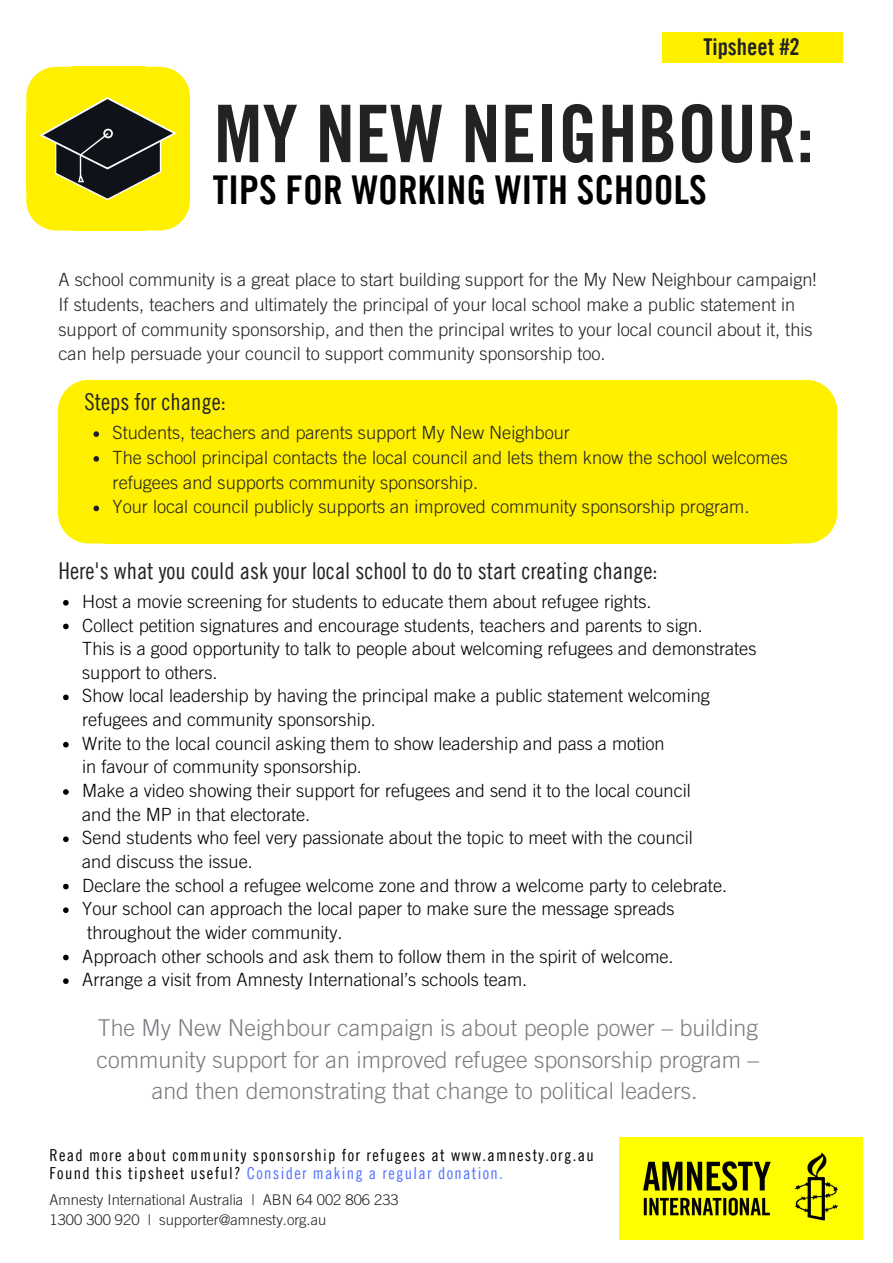
<style>
.page{position:relative;width:893px;height:1263px;background:#fff}
.page>*{position:absolute;margin:0;border:0;box-sizing:border-box;transform-origin:0 0}
.t1{font:79.5px "Amnesty Trade Gothic Bd Cn 20";color:#222}
.t2{font:39.75px "Amnesty Trade Gothic Bd Cn 20";color:#000}
.t3{font:300 23.25px/31.5px "Amnesty Trade Gothic";color:#7a7d81;text-align:center}
.t4{font:23.25px "Amnesty Trade Gothic Cn 18";color:#222}
.t5{font:23.25px "Amnesty Trade Gothic Bd Cn 20";color:#222}
.t6{font:300 18.15px/23.7px "Amnesty Trade Gothic";color:#000}
.t7{font:300 18.15px/24.8px "Amnesty Trade Gothic";color:#222}
.t8{font:16.5px/18px "Amnesty Trade Gothic Cn 18";letter-spacing:.08em;color:#000}
.t9{font:300 14.7px/20.2px "Amnesty Trade Gothic";color:#222}
.s1{color:#5271ff}
</style>
<div class="page">
<svg style="left:791px;top:380px;width:46px;height:49px;background:#fff115"></svg>
<div style="left:789px;top:429px;width:48px;height:71px;background:#fff000"></div>
<div style="left:104px;top:429px;width:687px;height:71px;background:#fff000"></div>
<div style="left:104px;top:380px;width:687px;height:51px;background:#fff000"></div>
<div style="left:58px;top:429px;width:48px;height:71px;background:#fff000"></div>
<div style="left:104px;top:499px;width:687px;height:44px;background:#fff000"></div>
<svg style="left:791px;top:500px;width:46px;height:43px;background:#fff117"></svg>
<svg style="left:63px;top:600px;width:6px;height:6px"></svg>
<svg style="left:63px;top:624px;width:6px;height:5px"></svg>
<svg style="left:63px;top:694px;width:6px;height:6px"></svg>
<svg style="left:63px;top:742px;width:6px;height:5px"></svg>
<svg style="left:63px;top:789px;width:6px;height:6px"></svg>
<svg style="left:63px;top:836px;width:6px;height:6px"></svg>
<svg style="left:63px;top:884px;width:6px;height:5px"></svg>
<svg style="left:63px;top:907px;width:6px;height:6px"></svg>
<svg style="left:63px;top:955px;width:6px;height:5px"></svg>
<svg style="left:63px;top:978px;width:6px;height:6px"></svg>
<div style="left:662px;top:33px;width:180px;height:30px;background:#fff000"></div>
<svg style="left:58px;top:380px;width:46px;height:57px"></svg>
<svg style="left:93px;top:456px;width:6px;height:6px"></svg>
<svg style="left:58px;top:500px;width:46px;height:43px;background:#fcee18"></svg>
<img style="left:619px;top:1137px;width:243px;height:103px">
<svg style="left:26px;top:67px;width:164px;height:163px;background:#bdb517"></svg>
<p class="t5" style="left:703px;top:32px;width:98px">Tipsheet #2</p>
<h1 class="t1" style="left:214px;top:84px;width:602px">MY NEW NEIGHBOUR:</h1>
<h2 class="t2" style="left:213px;top:166px;width:495px">TIPS FOR WORKING WITH SCHOOLS</h2>
<p class="t7" style="left:59px;top:267px;width:759px">A school community is a great place to start building support for the My New Neighbour campaign!<br>If students, teachers and ultimately the principal of your local school make a public statement in support of community sponsorship, and then the principal writes to your local council about it, this can help persuade your council to support community sponsorship too.</p>
<p class="t4" style="left:84px;top:388px;width:143px">Steps for change:</p>
<p class="t7" style="left:113px;top:420px;width:677px">Students, teachers and parents support My New Neighbour<br>The school principal contacts the local council and lets them know the school welcomes refugees and supports community sponsorship.<br>Your local council publicly supports an improved community sponsorship program.</p>
<p class="t4" style="left:59px;top:556px;width:601px">Here's what you could ask your local school to do to start creating change:</p>
<p class="t6" style="left:82px;top:589px;width:676px">Host a movie screening for students to educate them about refugee rights.<br>Collect petition signatures and encourage students, teachers and parents to sign.<br>This is a good opportunity to talk to people about welcoming refugees and demonstrates support to others.<br>Show local leadership by having the principal make a public statement welcoming refugees and community sponsorship.<br>Write to the local council asking them to show leadership and pass a motion<br>in favour of community sponsorship.<br>Make a video showing their support for refugees and send it to the local council<br>and the MP in that electorate.<br>Send students who feel very passionate about the topic to meet with the council<br>and discuss the issue.<br>Declare the school a refugee welcome zone and throw a welcome party to celebrate.<br>Your school can approach the local paper to make sure the message spreads throughout the wider community.<br>Approach other schools and ask them to follow them in the spirit of welcome.<br>Arrange a visit from Amnesty International’s schools team.</p>
<p class="t3" style="left:97px;top:1011px;width:664px">The My New Neighbour campaign is about people power – building community support for an improved refugee sponsorship program – and then demonstrating that change to political leaders.</p>
<p class="t8" style="left:50px;top:1145px;width:546px">Read more about community sponsorship for refugees at www.amnesty.org.au<br>Found this tipsheet useful? <span class="s1">Consider making a regular donation.</span></p>
<p class="t9" style="left:50px;top:1189px;width:351px">Amnesty International Australia | ABN 64 002 806 233<br>1300 300 920 | supporter@amnesty.org.au</p>
</div>
